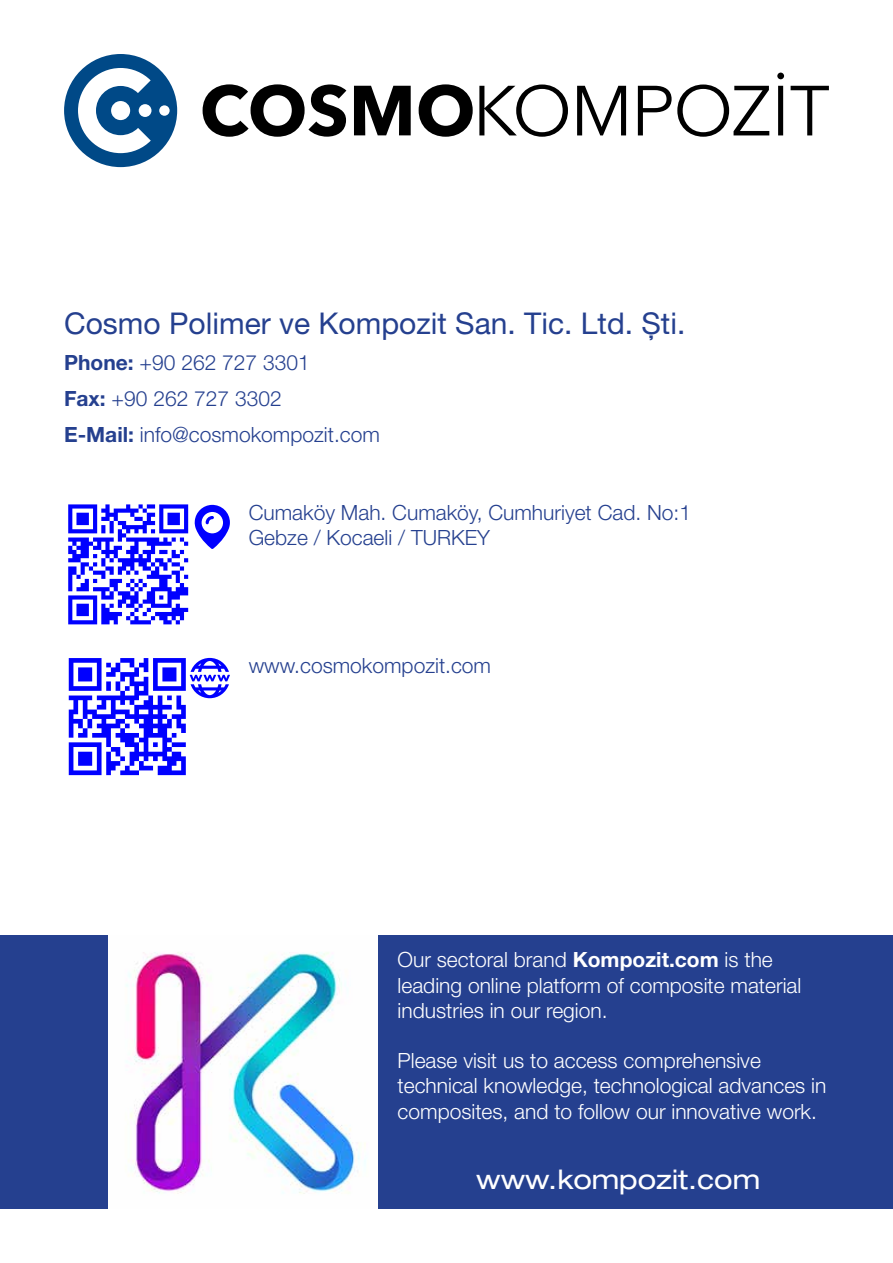
<style>
.page{position:relative;width:893px;height:1263px;background:#fff}
.page>*{position:absolute;margin:0;border:0;box-sizing:border-box;transform-origin:0 0}
.t1{font:30px "Helvetica Neue LT Pro";color:#25408f}
.t2{font:expanded 27px "Helvetica Neue LT Pro";color:#fff}
.t3{font:300 21px/25.2px "Helvetica Neue LT Pro";color:#fff}
.t4{font:300 21px/36px "Helvetica Neue LT Pro";color:#25408f}
.s1{font-weight:700}
</style>
<div class="page">
<svg style="left:64px;top:54px;width:113px;height:113px"></svg>
<svg style="left:203px;top:84px;width:143px;height:53px"></svg>
<svg style="left:354px;top:86px;width:57px;height:49px"></svg>
<svg style="left:419px;top:84px;width:54px;height:53px"></svg>
<svg style="left:479px;top:85px;width:89px;height:52px"></svg>
<svg style="left:577px;top:86px;width:49px;height:49px"></svg>
<svg style="left:638px;top:85px;width:131px;height:52px"></svg>
<svg style="left:777px;top:73px;width:7px;height:62px"></svg>
<svg style="left:791px;top:86px;width:38px;height:49px"></svg>
<svg style="left:68px;top:504px;width:120px;height:120px"></svg>
<svg style="left:195px;top:504px;width:35px;height:45px"></svg>
<svg style="left:69px;top:658px;width:161px;height:117px"></svg>
<div style="left:0;top:935px;width:893px;height:274px;background:#25408f"></div>
<img style="left:108px;top:935px;width:269px;height:274px">
<h1 class="t1" style="left:64px;top:305px;width:623px">Cosmo Polimer ve Kompozit San. Tic. Ltd. Şti.</h1>
<p class="t4" style="left:64px;top:344px;width:317px"><span class="s1">Phone:</span> +90 262 727 3301<br><span class="s1">Fax:</span> +90 262 727 3302<br><span class="s1">E-Mail:</span> info@cosmokompozit.com</p>
<p class="t4" style="left:249px;top:499px;width:444px;line-height:25.2px">Cumaköy Mah. Cumaköy, Cumhuriyet Cad. No:1<br>Gebze / Kocaeli / TURKEY</p>
<p class="t4" style="left:249px;top:647px;width:244px">www.cosmokompozit.com</p>
<p class="t3" style="left:398px;top:947px;width:405px">Our sectoral brand <span class="s1">Kompozit.com</span> is the leading online platform of composite material industries in our region.</p>
<p class="t3" style="left:398px;top:1047px;width:430px">Please visit us to access comprehensive technical knowledge, technological advances in composites, and to follow our innovative work.</p>
<p class="t2" style="left:476px;top:1164px;width:285px">www.kompozit.com</p>
</div>
